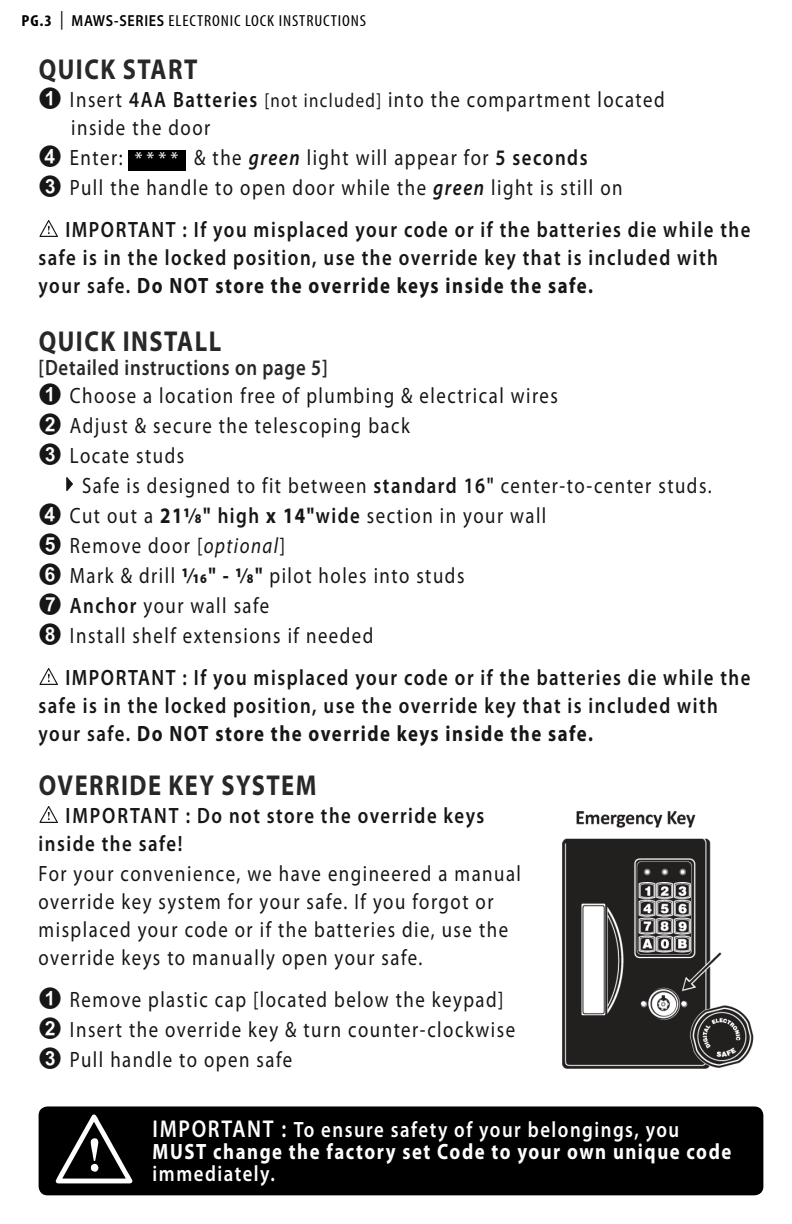
<style>
.page{position:relative;width:792px;height:1224px;background:#fff}
.page>*{position:absolute;margin:0;border:0;box-sizing:border-box;transform-origin:0 0}
.t1{font:700 28.8px "Myriad Pro";letter-spacing:.06em;color:#292829;scale:.85 1}
.t2{font:22.2px/30px "Myriad Pro";letter-spacing:.08em;color:#161617;scale:.85 1}
.t3{font:600 22.2px/28px "Myriad Pro";letter-spacing:.08em;color:#161617;scale:.85 1}
.t4{font:700 22.2px/22px "Myriad Pro";letter-spacing:.08em;color:#fff;scale:.85 1}
.t5{font:600 22.2px "Myriad Pro";letter-spacing:.04em;color:#292829;scale:.85 1}
.t6{font:600 22.2px "Myriad Pro";letter-spacing:.08em;color:#fff;scale:.85 1}
.t7{font:19px "Myriad Pro";color:#fff}
.t8{font:condensed 16px "Myriad Pro";letter-spacing:.05em;color:#000;scale:1.09 1}
.s1{font-weight:700}
.s2{font-size:18.6px}
.s3{font-weight:600;font-stretch:normal}
.s4{font-weight:600}
.s5{font-size:20px}
.s6{font-weight:600;font-style:italic}
.s7{font-weight:400}
.s8{font-style:italic}
.s9{font-weight:600;font-size:24.4px}
</style>
<div class="page">
<div style="left:39px;top:1106px;width:724px;height:89px;background:#000;border-radius:9px"></div>
<svg style="left:56px;top:1114px;width:76px;height:69px"></svg>
<img style="left:563px;top:812px;width:191px;height:257px">
<div style="left:128px;top:151px;width:57px;height:20px;background:#000"></div>
<p class="t8" style="left:22px;top:14px;width:318px"><span class="s1">PG.3</span> <span class="s2">|</span> <span class="s3">MAWS-SERIES</span> ELECTRONIC LOCK INSTRUCTIONS</p>
<p class="t1" style="left:39px;top:58px;width:188px">QUICK START</p>
<p class="t2" style="left:70px;top:87px;width:701px;line-height:28px">Insert <span class="s4">4AA Batteries</span> <span class="s5">[not included]</span> into the compartment located inside the door</p>
<p class="t2" style="left:39px;top:144px;width:101px">✔ Enter:</p>
<p class="t2" style="left:194px;top:144px;width:464px">&amp; the <span class="s6">green</span> light will appear for <span class="s4">5 seconds</span></p>
<p class="t3" style="left:65px;top:168px;width:807px;line-height:42px;text-indent:-27px">✓ <span class="s7">Pull the handle to open door while the</span> <span class="s8">green</span> <span class="s7">light is still on<br></span>IMPORTANT : If you misplaced your code or if the batteries die while the</p>
<p class="t3" style="left:39px;top:245px;width:801px">safe is in the locked position, use the override key that is included with your safe. <span class="s1">Do NOT store the override keys inside the safe.</span></p>
<p class="t1" style="left:39px;top:330px;width:216px">QUICK INSTALL</p>
<p class="t5" style="left:39px;top:359px;width:342px">[Detailed instructions on page 5]</p>
<p class="t2" style="left:70px;top:382px;width:576px">Choose a location free of plumbing &amp; electrical wires<br>Adjust &amp; secure the telescoping back</p>
<p class="t2" style="left:82px;top:442px;width:742px;text-indent:-43px">✓ Locate studs<br>Safe is designed to fit between <span class="s4">standard 16"</span> center-to-center studs.</p>
<p class="t2" style="left:70px;top:502px;width:562px;text-indent:-31px">✔ Cut out a <span class="s1">211⁄8"</span> <span class="s4">high</span> <span class="s1">x 14"</span><span class="s4">wide</span> section in your wall Remove door [<span class="s8">optional</span>]<br>Mark &amp; drill <span class="s1">1⁄16" - 1⁄8"</span> pilot holes into studs<br><span class="s4">Anchor</span> your wall safe<br>Install shelf extensions if needed</p>
<p class="t3" style="left:39px;top:665px;width:839px;text-indent:27px">IMPORTANT : If you misplaced your code or if the batteries die while the safe is in the locked position, use the override key that is included with your safe. <span class="s1">Do NOT store the override keys inside the safe.</span></p>
<p class="t1" style="left:39px;top:774px;width:328px">OVERRIDE KEY SYSTEM</p>
<p class="t3" style="left:39px;top:803px;width:526px;text-indent:27px">IMPORTANT : Do not store the override keys inside the safe!</p>
<p class="t2" style="left:39px;top:861px;width:569px;line-height:28px">For your convenience, we have engineered a manual override key system for your safe. If you forgot or misplaced your code or if the batteries die, use the override keys to manually open your safe.</p>
<p class="t2" style="left:70px;top:986px;width:525px">Remove plastic cap [located below the keypad]<br>Insert the override key &amp; turn counter-clockwise</p>
<p class="t2" style="left:39px;top:1046px;width:300px">✓ Pull handle to open safe</p>
<p class="t7" style="left:135px;top:147px;width:45px">* * * *</p>
<p class="t4" style="left:153px;top:1121px;width:682px"><span class="s9">IMPORTANT :</span> <span class="s4">To ensure safety of your belongings, you<br></span>MUST change the factory set Code to your own unique code</p>
<p class="t6" style="left:153px;top:1165px;width:145px">immediately.</p>
</div>
